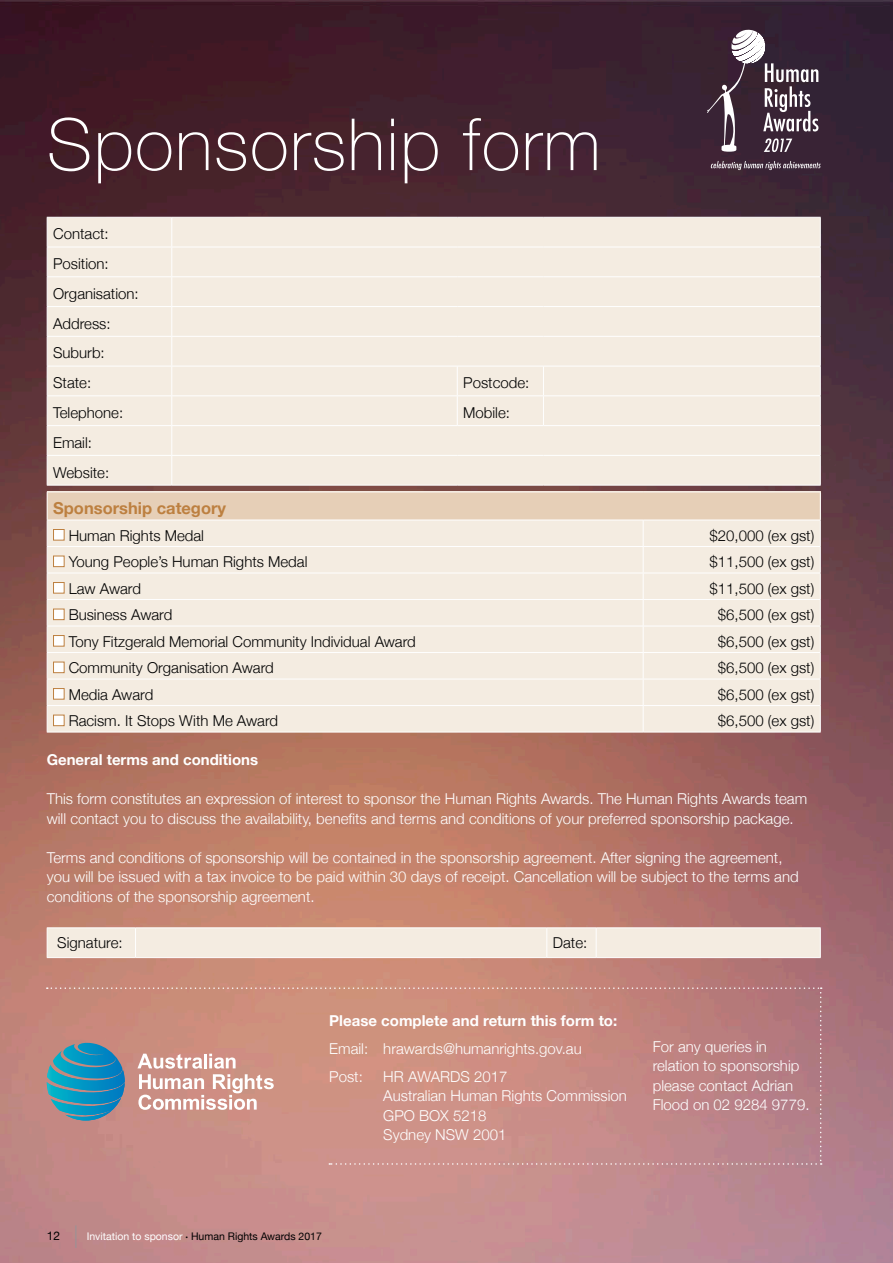
<style>
.page{position:relative;width:893px;height:1263px;background:#fff}
.page>*{position:absolute;margin:0;border:0;box-sizing:border-box;transform-origin:0 0}
.t1{font:100 72px "Helvetica Neue";letter-spacing:.02em;color:#fff}
.t2{font:700 16.5px "Helvetica Neue";color:#bd8040}
.t3{font:300 15px/19.5px "Helvetica Neue";color:#fff}
.t4{font:300 15px/29.7px "Helvetica Neue";color:#000}
.t5{font:700 15px "Helvetica Neue";color:#fff}
.t6{font:10.5px "Helvetica Neue";color:#000}
.s1{font-size:12px}
.s2{font-weight:300;font-size:22.5px;color:#939498}
.s3{color:#fff}
.s4{font-size:7.5px}
</style>
<div class="page">
<img style="left:0;top:0;width:893px;height:1263px">
<svg style="left:711px;top:161px;width:110px;height:9px"></svg>
<svg style="left:707px;top:30px;width:111px;height:122px;background:#5d4c59"></svg>
<div style="left:48px;top:218px;width:772px;height:267px;background:#f4ece1"></div>
<hr style="left:47px;top:306px;width:125px;height:1px;background:#fff">
<hr style="left:172px;top:306px;width:285px;height:1px;background:#fff">
<hr style="left:457px;top:306px;width:86px;height:1px;background:#fff">
<hr style="left:543px;top:306px;width:278px;height:1px;background:#fff">
<hr style="left:47px;top:336px;width:125px;height:1px;background:#fff">
<hr style="left:172px;top:336px;width:285px;height:1px;background:#fff">
<hr style="left:457px;top:336px;width:86px;height:1px;background:#fff">
<hr style="left:543px;top:336px;width:278px;height:1px;background:#fff">
<hr style="left:47px;top:366px;width:125px;height:1px;background:#fff">
<hr style="left:172px;top:366px;width:285px;height:1px;background:#fff">
<hr style="left:457px;top:366px;width:86px;height:1px;background:#fff">
<hr style="left:543px;top:366px;width:278px;height:1px;background:#fff">
<hr style="left:47px;top:395px;width:125px;height:1px;background:#fff">
<hr style="left:172px;top:395px;width:285px;height:1px;background:#fff">
<hr style="left:457px;top:395px;width:86px;height:1px;background:#fff">
<svg style="left:457px;top:367px;width:1px;height:58px"></svg>
<hr style="left:543px;top:395px;width:278px;height:1px;background:#fff">
<svg style="left:543px;top:367px;width:1px;height:58px"></svg>
<hr style="left:47px;top:425px;width:125px;height:1px;background:#fff">
<hr style="left:172px;top:425px;width:285px;height:1px;background:#fff">
<hr style="left:457px;top:425px;width:86px;height:1px;background:#fff">
<hr style="left:543px;top:425px;width:278px;height:1px;background:#fff">
<hr style="left:47px;top:455px;width:125px;height:1px;background:#fff">
<hr style="left:172px;top:455px;width:285px;height:1px;background:#fff">
<svg style="left:171px;top:218px;width:1px;height:267px"></svg>
<hr style="left:457px;top:455px;width:86px;height:1px;background:#fff">
<hr style="left:543px;top:455px;width:278px;height:1px;background:#fff">
<hr style="left:47px;top:485px;width:125px;height:1px;background:#fff">
<hr style="left:172px;top:485px;width:285px;height:1px;background:#fff">
<hr style="left:457px;top:485px;width:86px;height:1px;background:#fff">
<hr style="left:543px;top:485px;width:278px;height:1px;background:#fff">
<hr style="left:47px;top:217px;width:125px;height:1px;background:#fff">
<hr style="left:172px;top:217px;width:285px;height:1px;background:#fff">
<hr style="left:457px;top:217px;width:86px;height:1px;background:#fff">
<hr style="left:543px;top:217px;width:278px;height:1px;background:#fff">
<hr style="left:47px;top:247px;width:125px;height:1px;background:#fff">
<hr style="left:172px;top:247px;width:285px;height:1px;background:#fff">
<hr style="left:457px;top:247px;width:86px;height:1px;background:#fff">
<hr style="left:543px;top:247px;width:278px;height:1px;background:#fff">
<hr style="left:47px;top:276px;width:125px;height:1px;background:#fff">
<hr style="left:172px;top:276px;width:285px;height:1px;background:#fff">
<hr style="left:457px;top:276px;width:86px;height:1px;background:#fff">
<hr style="left:543px;top:276px;width:278px;height:1px;background:#fff">
<svg style="left:47px;top:218px;width:1px;height:267px"></svg>
<svg style="left:820px;top:218px;width:1px;height:267px"></svg>
<div style="left:47px;top:492px;width:773px;height:28px;background:#e6cfb7"></div>
<div style="left:48px;top:521px;width:772px;height:211px;background:#f4ece1"></div>
<hr style="left:47px;top:491px;width:596px;height:1px;background:#fff">
<hr style="left:643px;top:491px;width:178px;height:1px;background:#fff">
<hr style="left:47px;top:520px;width:596px;height:1px;background:#fff">
<hr style="left:643px;top:520px;width:178px;height:1px;background:#fff">
<hr style="left:47px;top:546px;width:596px;height:1px;background:#fff">
<hr style="left:643px;top:546px;width:178px;height:1px;background:#fff">
<hr style="left:47px;top:573px;width:596px;height:1px;background:#fff">
<hr style="left:643px;top:573px;width:178px;height:1px;background:#fff">
<hr style="left:47px;top:599px;width:596px;height:1px;background:#fff">
<hr style="left:643px;top:599px;width:178px;height:1px;background:#fff">
<hr style="left:47px;top:626px;width:596px;height:1px;background:#fff">
<hr style="left:643px;top:626px;width:178px;height:1px;background:#fff">
<hr style="left:47px;top:652px;width:596px;height:1px;background:#fff">
<hr style="left:643px;top:652px;width:178px;height:1px;background:#fff">
<hr style="left:47px;top:679px;width:596px;height:1px;background:#fff">
<hr style="left:643px;top:679px;width:178px;height:1px;background:#fff">
<hr style="left:47px;top:705px;width:596px;height:1px;background:#fff">
<svg style="left:47px;top:492px;width:1px;height:240px"></svg>
<hr style="left:643px;top:705px;width:178px;height:1px;background:#fff">
<svg style="left:643px;top:521px;width:1px;height:211px"></svg>
<svg style="left:820px;top:492px;width:1px;height:240px"></svg>
<hr style="left:47px;top:732px;width:596px;height:1px;background:#fff">
<hr style="left:643px;top:732px;width:178px;height:1px;background:#fff">
<div style="left:53px;top:529px;width:12px;height:11px;background:#fff;border:1px solid #bd8040"></div>
<div style="left:53px;top:556px;width:12px;height:11px;background:#fff;border:1px solid #bd8040"></div>
<div style="left:53px;top:582px;width:12px;height:11px;background:#fff;border:1px solid #bd8040"></div>
<div style="left:53px;top:609px;width:12px;height:11px;background:#fff;border:1px solid #bd8040"></div>
<div style="left:53px;top:635px;width:12px;height:11px;background:#fff;border:1px solid #bd8040"></div>
<div style="left:53px;top:662px;width:12px;height:11px;background:#fff;border:1px solid #bd8040"></div>
<div style="left:53px;top:688px;width:12px;height:11px;background:#fff;border:1px solid #bd8040"></div>
<div style="left:53px;top:715px;width:12px;height:11px;background:#fff;border:1px solid #bd8040"></div>
<hr style="left:47px;top:927px;width:89px;height:1px;background:#fff">
<hr style="left:136px;top:927px;width:411px;height:1px;background:#fff">
<hr style="left:547px;top:927px;width:49px;height:1px;background:#fff">
<hr style="left:596px;top:927px;width:225px;height:1px;background:#fff">
<div style="left:47px;top:928px;width:774px;height:29px;background:#f4ece1"></div>
<hr style="left:47px;top:957px;width:89px;height:1px;background:#fff">
<hr style="left:136px;top:957px;width:411px;height:1px;background:#fff">
<hr style="left:547px;top:957px;width:49px;height:1px;background:#fff">
<hr style="left:596px;top:957px;width:225px;height:1px;background:#fff">
<svg style="left:47px;top:987px;width:775px;height:178px;background:#c28d86"></svg>
<h1 class="t1" style="left:47px;top:90px;width:555px">Sponsorship form</h1>
<p class="t4" style="left:53px;top:218px;width:87px">Contact:<br>Position:<br>Organisation:<br>Address:<br>Suburb:<br>State:</p>
<p class="t4" style="left:463px;top:367px;width:68px">Postcode:</p>
<p class="t4" style="left:53px;top:397px;width:72px">Telephone:</p>
<p class="t4" style="left:463px;top:397px;width:48px">Mobile:</p>
<p class="t4" style="left:53px;top:426px;width:58px">Email:<br>Website:</p>
<p class="t2" style="left:53px;top:495px;width:174px">Sponsorship category</p>
<p class="t4" style="left:69px;top:519px;width:137px">Human Rights Medal</p>
<p class="t4" style="left:709px;top:519px;width:106px">$20,000 (ex gst)</p>
<p class="t4" style="left:69px;top:546px;width:240px">Young People’s Human Rights Medal</p>
<p class="t4" style="left:709px;top:546px;width:106px">$11,500 (ex gst)</p>
<p class="t4" style="left:69px;top:572px;width:74px">Law Award</p>
<p class="t4" style="left:709px;top:572px;width:106px">$11,500 (ex gst)</p>
<p class="t4" style="left:69px;top:599px;width:105px">Business Award</p>
<p class="t4" style="left:718px;top:599px;width:98px">$6,500 (ex gst)</p>
<p class="t4" style="left:69px;top:625px;width:349px">Tony Fitzgerald Memorial Community Individual Award</p>
<p class="t4" style="left:718px;top:625px;width:98px">$6,500 (ex gst)</p>
<p class="t4" style="left:69px;top:652px;width:207px">Community Organisation Award</p>
<p class="t4" style="left:718px;top:652px;width:98px">$6,500 (ex gst)</p>
<p class="t4" style="left:69px;top:678px;width:86px">Media Award</p>
<p class="t4" style="left:718px;top:678px;width:98px">$6,500 (ex gst)</p>
<p class="t4" style="left:69px;top:705px;width:211px">Racism. It Stops With Me Award</p>
<p class="t4" style="left:718px;top:705px;width:98px">$6,500 (ex gst)</p>
<p class="t5" style="left:47px;top:748px;width:213px">General terms and conditions</p>
<p class="t3" style="left:47px;top:788px;width:762px">This form constitutes an expression of interest to sponsor the Human Rights Awards. The Human Rights Awards team will contact you to discuss the availability, benefits and terms and conditions of your preferred sponsorship package.</p>
<p class="t3" style="left:47px;top:847px;width:753px">Terms and conditions of sponsorship will be contained in the sponsorship agreement. After signing the agreement, you will be issued with a tax invoice to be paid within 30 days of receipt. Cancellation will be subject to the terms and conditions of the sponsorship agreement.</p>
<p class="t4" style="left:57px;top:927px;width:67px">Signature:</p>
<p class="t4" style="left:553px;top:927px;width:36px">Date:</p>
<p class="t5" style="left:329px;top:1009px;width:289px">Please complete and return this form to:</p>
<p class="t3" style="left:329px;top:1033px;width:254px;line-height:28px">Email: hrawards@humanrights.gov.au<br>Post:</p>
<p class="t3" style="left:383px;top:1066px;width:245px">HR AWARDS 2017<br>Australian Human Rights Commission<br>GPO BOX 5218<br>Sydney NSW 2001</p>
<p class="t3" style="left:653px;top:1035px;width:158px">For any queries in relation to sponsorship please contact Adrian<br>Flood on 02 9284 9779.</p>
<p class="t6" style="left:47px;top:1228px;width:277px"><span class="s1">12</span> <span class="s2">|</span> <span class="s3">Invitation to sponsor</span> <span class="s4">•</span> Human Rights Awards 2017</p>
</div>
